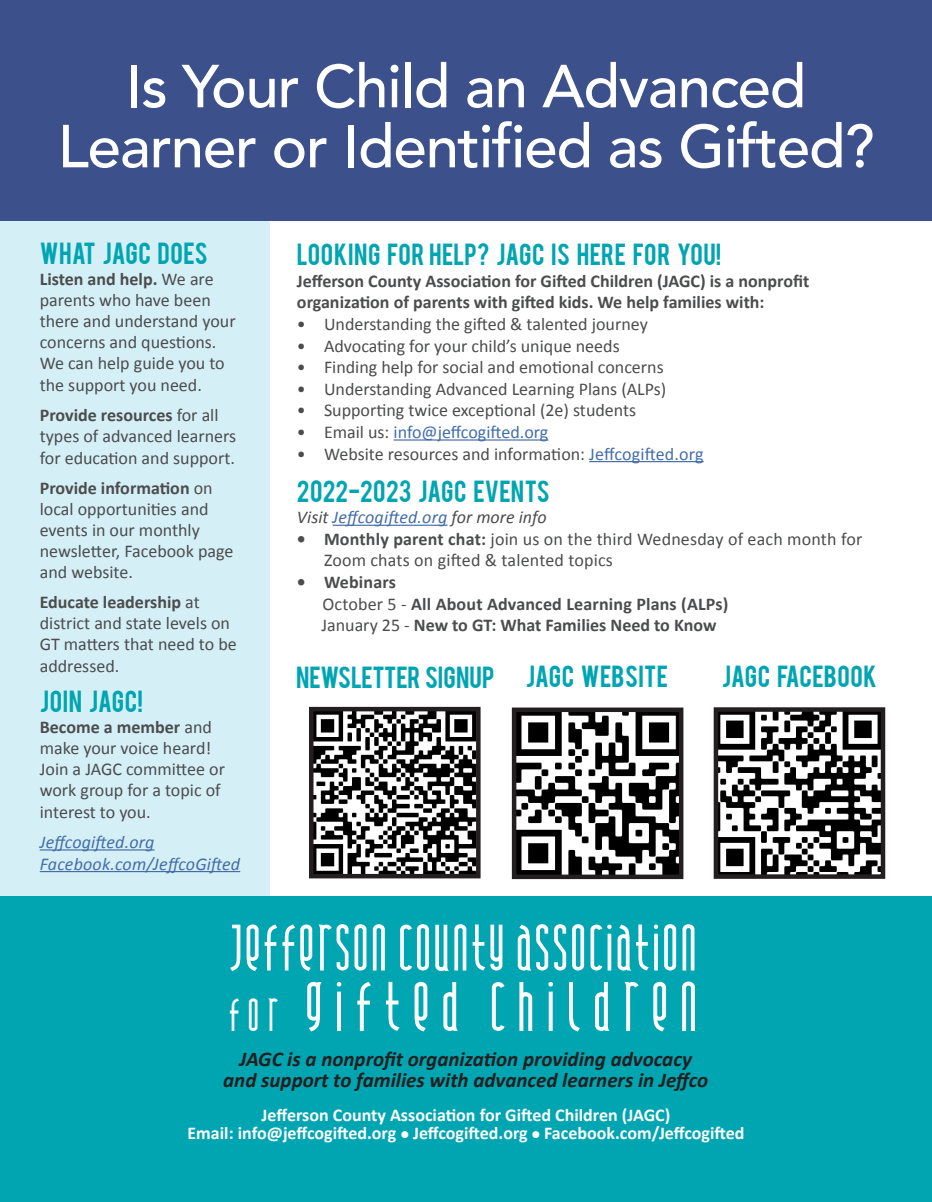
<style>
.page{position:relative;width:932px;height:1202px;background:#fff}
.page>*{position:absolute;margin:0;border:0;box-sizing:border-box;transform-origin:0 0}
.t1{font:72.75px "Andover";letter-spacing:.13em;color:#fff}
.t2{font:68.25px "Andover";color:#fff}
.t3{font:500 60px/60px "Avenir";letter-spacing:-.02em;color:#fff;text-align:center}
.t4{font:24px "Bebas";letter-spacing:.005em;color:#00a5b2}
.t5{font:24px "Bebas";letter-spacing:.025em;color:#00a5b2}
.t6{font:italic 700 21px/21px "Calibri";color:#231f20;text-align:center}
.t7{font:18px/21.1px "Calibri";color:#4b4c4d}
.t8{font:700 18px/21.6px "Calibri";color:#4b4c4d}
.t9{font:700 18px/18px "Calibri";color:#fff;text-align:center}
.t10{font:italic 18px/21.6px "Calibri";letter-spacing:.01em;color:#436da8}
.t11{font:italic 18px "Calibri";color:#4b4c4d}
.t12{font:18px "Calibri";color:#436da8}
.s1{font-weight:700}
.s2{color:#4b4c4d}
.s3{color:#436da8}
.s4{font-weight:400}
.s5{font-size:48.45px}
</style>
<div class="page">
<div style="left:0;top:218px;width:269px;height:714px;background:#d5eff6"></div>
<div style="left:0;top:897px;width:932px;height:305px;background:#00a5b2"></div>
<div style="left:0;top:0;width:932px;height:221px;background:#3c508b"></div>
<hr style="left:393px;top:439px;width:155px;height:1px;background:#436da8">
<hr style="left:589px;top:461px;width:114px;height:1px;background:#436da8">
<hr style="left:332px;top:524px;width:115px;height:2px;background:#436da8">
<hr style="left:40px;top:849px;width:114px;height:1px;background:#436da8">
<hr style="left:40px;top:871px;width:200px;height:1px;background:#436da8">
<img style="left:718px;top:712px;width:162px;height:161px">
<div style="left:713px;top:707px;width:172px;height:171px;border:4px solid #231f20"></div>
<img style="left:314px;top:712px;width:161px;height:161px">
<div style="left:309px;top:707px;width:171px;height:171px;border:4px solid #231f20"></div>
<img style="left:517px;top:712px;width:161px;height:162px">
<div style="left:512px;top:707px;width:171px;height:172px;border:4px solid #231f20"></div>
<h3 class="t3" style="left:58px;top:53px;width:818px">Is Your Child an Advanced<br>Learner or Identified as Gifted?</h3>
<h3 class="t4" style="left:40px;top:236px;width:169px">WHAT JAGC DOES</h3>
<p class="t7" style="left:40px;top:269px;width:197px"><span class="s1">Listen and help.</span> We are parents who have been there and understand your concerns and questions.<br>We can help guide you to the support you need.</p>
<p class="t7" style="left:40px;top:404px;width:198px"><span class="s1">Provide resources</span> for all types of advanced learners for education and support.</p>
<p class="t7" style="left:40px;top:477px;width:195px"><span class="s1">Provide information</span> on local opportunities and events in our monthly newsletter, Facebook page and website.</p>
<p class="t7" style="left:40px;top:591px;width:198px"><span class="s1">Educate leadership</span> at district and state levels on<br>GT matters that need to be addressed.</p>
<h3 class="t5" style="left:40px;top:684px;width:105px">JOIN JAGC!</h3>
<p class="t7" style="left:40px;top:716px;width:187px"><span class="s1">Become a member</span> and make your voice heard!<br>Join a JAGC committee or work group for a topic of interest to you.</p>
<p class="t10" style="left:40px;top:830px;width:202px">Jeffcogifted.org<br>Facebook.com/JeffcoGifted</p>
<h3 class="t4" style="left:297px;top:237px;width:426px">LOOKING FOR HELP? JAGC IS HERE FOR YOU!</h3>
<p class="t8" style="left:297px;top:270px;width:513px">Jefferson County Association for Gifted Children (JAGC) is a nonprofit organization of parents with gifted kids. We help families with:</p>
<p class="t7" style="left:297px;top:313px;width:352px">• Understanding the gifted &amp; talented journey</p>
<p class="t7" style="left:297px;top:335px;width:324px">• Advocating for your child’s unique needs</p>
<p class="t7" style="left:297px;top:357px;width:368px">• Finding help for social and emotional concerns</p>
<p class="t7" style="left:297px;top:378px;width:371px">• Understanding Advanced Learning Plans (ALPs)</p>
<p class="t7" style="left:297px;top:400px;width:341px">• Supporting twice exceptional (2e) students</p>
<p class="t12" style="left:297px;top:420px;width:253px"><span class="s2">• Email us:</span> info@jeffcogifted.org</p>
<p class="t7" style="left:297px;top:443px;width:408px">• Website resources and information: <span class="s3">Jeffcogifted.org</span></p>
<h3 class="t4" style="left:297px;top:473px;width:254px">2022-2023 JAGC EVENTS</h3>
<p class="t11" style="left:297px;top:505px;width:251px">Visit <span class="s3">Jeffcogifted.org</span> for more info</p>
<p class="t7" style="left:324px;top:528px;width:540px;line-height:21.6px;text-indent:-27px"><span class="s1">• Monthly parent chat:</span> join us on the third Wednesday of each month for<br>Zoom chats on gifted &amp; talented topics</p>
<p class="t8" style="left:321px;top:571px;width:408px;text-indent:-24px">• Webinars<br><span class="s4">October 5 -</span> All About Advanced Learning Plans (ALPs)<br><span class="s4">January 25 -</span> New to GT: What Families Need to Know</p>
<h3 class="t4" style="left:296px;top:659px;width:200px">NEWSLETTER SIGNUP</h3>
<h3 class="t4" style="left:525px;top:659px;width:144px">JAGC WEBSITE</h3>
<h3 class="t4" style="left:721px;top:659px;width:157px">JAGC FACEBOOK</h3>
<h2 class="t2" style="left:230px;top:907px;width:472px">JEFFERSON COUNTY ASSOCIATION</h2>
<h1 class="t1" style="left:230px;top:963px;width:473px"><span class="s5">FOR</span> GIFTED CHILDREN</h1>
<p class="t6" style="left:223px;top:1048px;width:486px">JAGC is a nonprofit organization providing advocacy and support to families with advanced learners in Jeffco</p>
<p class="t9" style="left:187px;top:1105px;width:558px">Jefferson County Association for Gifted Children (JAGC)<br>Email: info@jeffcogifted.org ● Jeffcogifted.org ● Facebook.com/Jeffcogifted</p>
</div>
